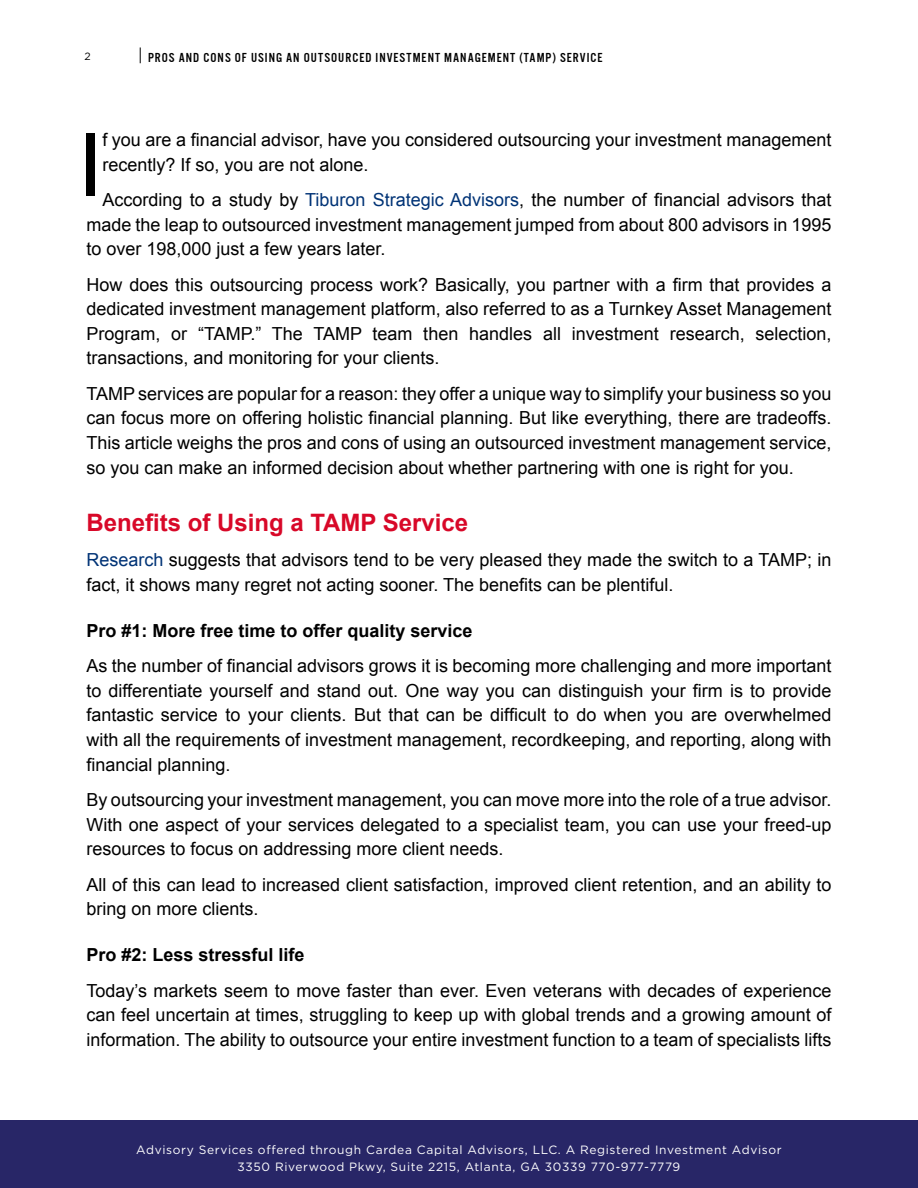
<style>
.page{position:relative;width:918px;height:1188px;background:#fff}
.page>*{position:absolute;margin:0;border:0;box-sizing:border-box;transform-origin:0 0}
.t1{font:86.7px "Arial";color:#000}
.t2{font:700 24px "Arial";color:#d80828}
.t3{font:18px/24.6px "Arial";color:#000;text-align:justify}
.t4{font:700 18px "Arial";color:#000}
.t5{font:13.5px "U.S.101";letter-spacing:.075em;color:#000}
.t6{font:12px/17.4px "Gotham";letter-spacing:.055em;color:#fff;text-align:center}
.t7{font:10.5px "Gotham";color:#000}
.s1{color:#003376}
</style>
<div class="page">
<div style="left:0;top:1120px;width:918px;height:68px;background:#282667"></div>
<svg style="left:140px;top:47px;width:1px;height:16px"></svg>
<p class="t7" style="left:84px;top:49px;width:8px">2</p>
<p class="t5" style="left:148px;top:51px;width:456px">PROS AND CONS OF USING AN OUTSOURCED INVESTMENT MANAGEMENT (TAMP) SERVICE</p>
<h1 class="t1" style="left:78px;top:108px;width:26px">I</h1>
<p class="t3" style="left:102px;top:128px;width:731px">f you are a financial advisor, have you considered outsourcing your investment management recently? If so, you are not alone.</p>
<p class="t3" style="left:86px;top:188px;width:747px;text-indent:16px">According to a study by <span class="s1">Tiburon Strategic Advisors</span>, the number of financial advisors that made the leap to outsourced investment management jumped from about 800 advisors in 1995 to over 198,000 just a few years later.</p>
<p class="t3" style="left:86px;top:272px;width:747px">How does this outsourcing process work? Basically, you partner with a firm that provides a dedicated investment management platform, also referred to as a Turnkey Asset Management Program, or “TAMP.” The TAMP team then handles all investment research, selection, transactions, and monitoring for your clients.</p>
<p class="t3" style="left:86px;top:381px;width:747px">TAMP services are popular for a reason: they offer a unique way to simplify your business so you can focus more on offering holistic financial planning. But like everything, there are tradeoffs.<br>This article weighs the pros and cons of using an outsourced investment management service, so you can make an informed decision about whether partnering with one is right for you.</p>
<h2 class="t2" style="left:86px;top:506px;width:383px">Benefits of Using a TAMP Service</h2>
<p class="t3" style="left:86px;top:548px;width:747px"><span class="s1">Research</span> suggests that advisors tend to be very pleased they made the switch to a TAMP; in fact, it shows many regret not acting sooner. The benefits can be plentiful.</p>
<p class="t4" style="left:86px;top:618px;width:388px">Pro #1: More free time to offer quality service</p>
<p class="t3" style="left:86px;top:654px;width:747px">As the number of financial advisors grows it is becoming more challenging and more important to differentiate yourself and stand out. One way you can distinguish your firm is to provide fantastic service to your clients. But that can be difficult to do when you are overwhelmed with all the requirements of investment management, recordkeeping, and reporting, along with financial planning.</p>
<p class="t3" style="left:86px;top:788px;width:747px">By outsourcing your investment management, you can move more into the role of a true advisor.<br>With one aspect of your services delegated to a specialist team, you can use your freed-up resources to focus on addressing more client needs.</p>
<p class="t3" style="left:86px;top:872px;width:747px">All of this can lead to increased client satisfaction, improved client retention, and an ability to bring on more clients.</p>
<p class="t4" style="left:86px;top:943px;width:220px">Pro #2: Less stressful life</p>
<p class="t3" style="left:86px;top:978px;width:747px">Today’s markets seem to move faster than ever. Even veterans with decades of experience can feel uncertain at times, struggling to keep up with global trends and a growing amount of information. The ability to outsource your entire investment function to a team of specialists lifts</p>
<p class="t6" style="left:136px;top:1141px;width:647px">Advisory Services offered through Cardea Capital Advisors, LLC. A Registered Investment Advisor<br>3350 Riverwood Pkwy, Suite 2215, Atlanta, GA 30339 770-977-7779</p>
</div>
